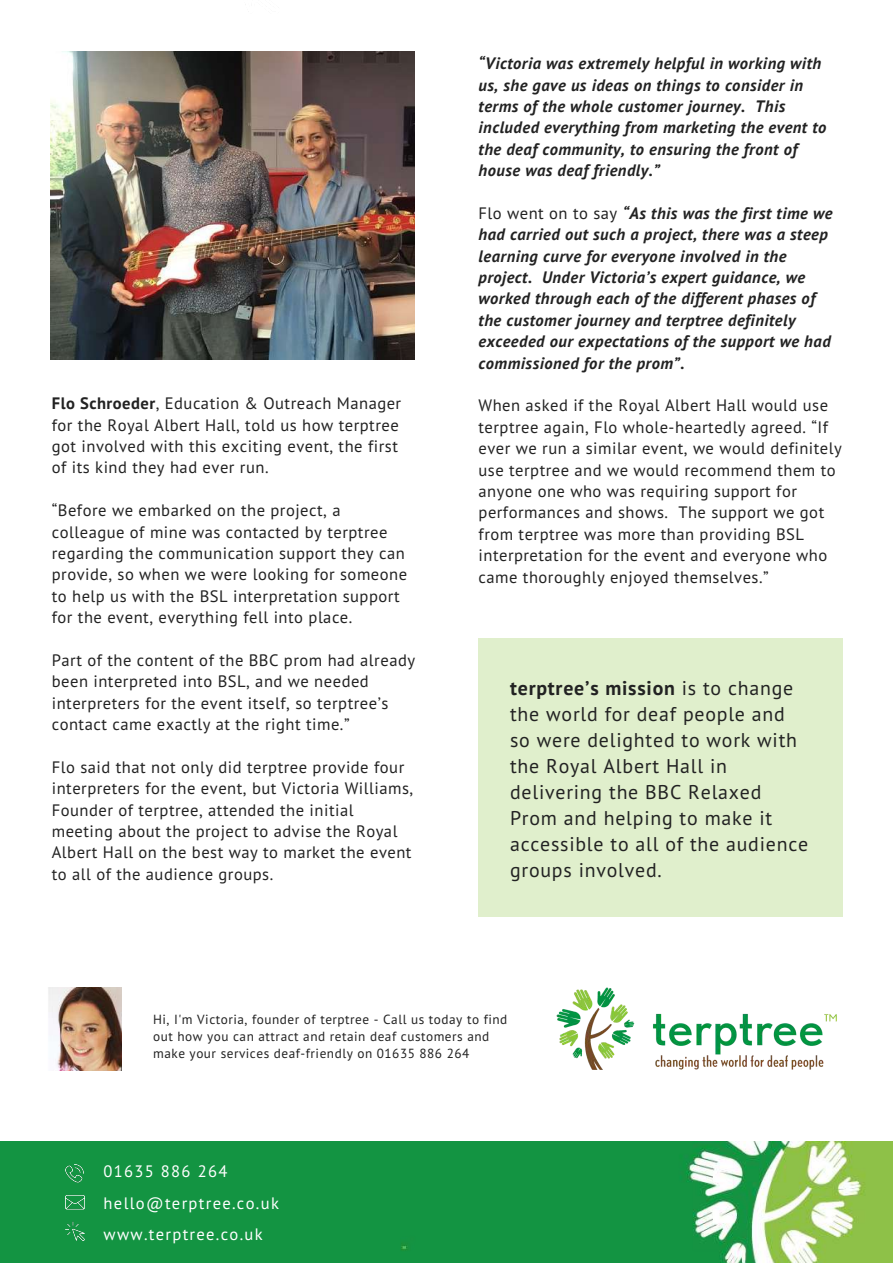
<style>
.page{position:relative;width:893px;height:1263px;background:#fff}
.page>*{position:absolute;margin:0;border:0;box-sizing:border-box;transform-origin:0 0}
.t1{font:19.8px/26px "PT Sans";letter-spacing:.04em;color:#222}
.t2{font:16.5px/21.5px "PT Sans";letter-spacing:.03em;color:#222}
.t3{font:italic 700 16.5px/21.5px "PT Sans";letter-spacing:.03em;color:#222}
.t4{font:16.5px/31.5px "PT Sans";letter-spacing:.08em;color:#fff}
.t5{font:13.2px/17px "PT Sans";letter-spacing:.04em;color:#222}
.s1{font-weight:700}
.s2{font-weight:400;font-style:normal}
</style>
<div class="page">
<img style="left:556px;top:987px;width:281px;height:83px">
<div style="left:479px;top:638px;width:364px;height:279px;background:#e0efcc"></div>
<img style="left:0;top:1142px;width:893px;height:121px">
<img style="left:65px;top:1164px;width:19px;height:77px">
<img style="left:48px;top:987px;width:74px;height:84px">
<img style="left:51px;top:52px;width:363px;height:307px">
<p class="t2" style="left:52px;top:392px;width:351px"><span class="s1">Flo Schroeder</span>, Education &amp; Outreach Manager for the Royal Albert Hall, told us how terptree got involved with this exciting event, the first of its kind they had ever run.</p>
<p class="t2" style="left:52px;top:499px;width:357px">“Before we embarked on the project, a colleague of mine was contacted by terptree regarding the communication support they can provide, so when we were looking for someone to help us with the BSL interpretation support for the event, everything fell into place.</p>
<p class="t2" style="left:52px;top:649px;width:365px">Part of the content of the BBC prom had already been interpreted into BSL, and we needed interpreters for the event itself, so terptree’s contact came exactly at the right time.”</p>
<p class="t2" style="left:52px;top:756px;width:363px">Flo said that not only did terptree provide four interpreters for the event, but Victoria Williams, Founder of terptree, attended the initial meeting about the project to advise the Royal Albert Hall on the best way to market the event to all of the audience groups.</p>
<p class="t3" style="left:479px;top:52px;width:349px">“Victoria was extremely helpful in working with us, she gave us ideas on things to consider in terms of the whole customer journey. This included everything from marketing the event to the deaf community, to ensuring the front of house was deaf friendly.”</p>
<p class="t3" style="left:479px;top:202px;width:355px"><span class="s2">Flo went on to say</span> “As this was the first time we had carried out such a project, there was a steep learning curve for everyone involved in the project. Under Victoria’s expert guidance, we worked through each of the different phases of the customer journey and terptree definitely exceeded our expectations of the support we had commissioned for the prom”.</p>
<p class="t2" style="left:479px;top:395px;width:365px">When asked if the Royal Albert Hall would use terptree again, Flo whole-heartedly agreed. “If ever we run a similar event, we would definitely use terptree and we would recommend them to anyone one who was requiring support for performances and shows. The support we got from terptree was more than providing BSL interpretation for the event and everyone who came thoroughly enjoyed themselves.”</p>
<p class="t1" style="left:510px;top:675px;width:300px"><span class="s1">terptree’s mission</span> is to change the world for deaf people and so were delighted to work with the Royal Albert Hall in delivering the BBC Relaxed<br>Prom and helping to make it accessible to all of the audience groups involved.</p>
<p class="t5" style="left:153px;top:1010px;width:356px">Hi, I'm Victoria, founder of terptree - Call us today to find out how you can attract and retain deaf customers and make your services deaf-friendly on 01635 886 264</p>
<p class="t4" style="left:104px;top:1155px;width:177px">01635 886 264 hello@terptree.co.uk www.terptree.co.uk</p>
</div>
